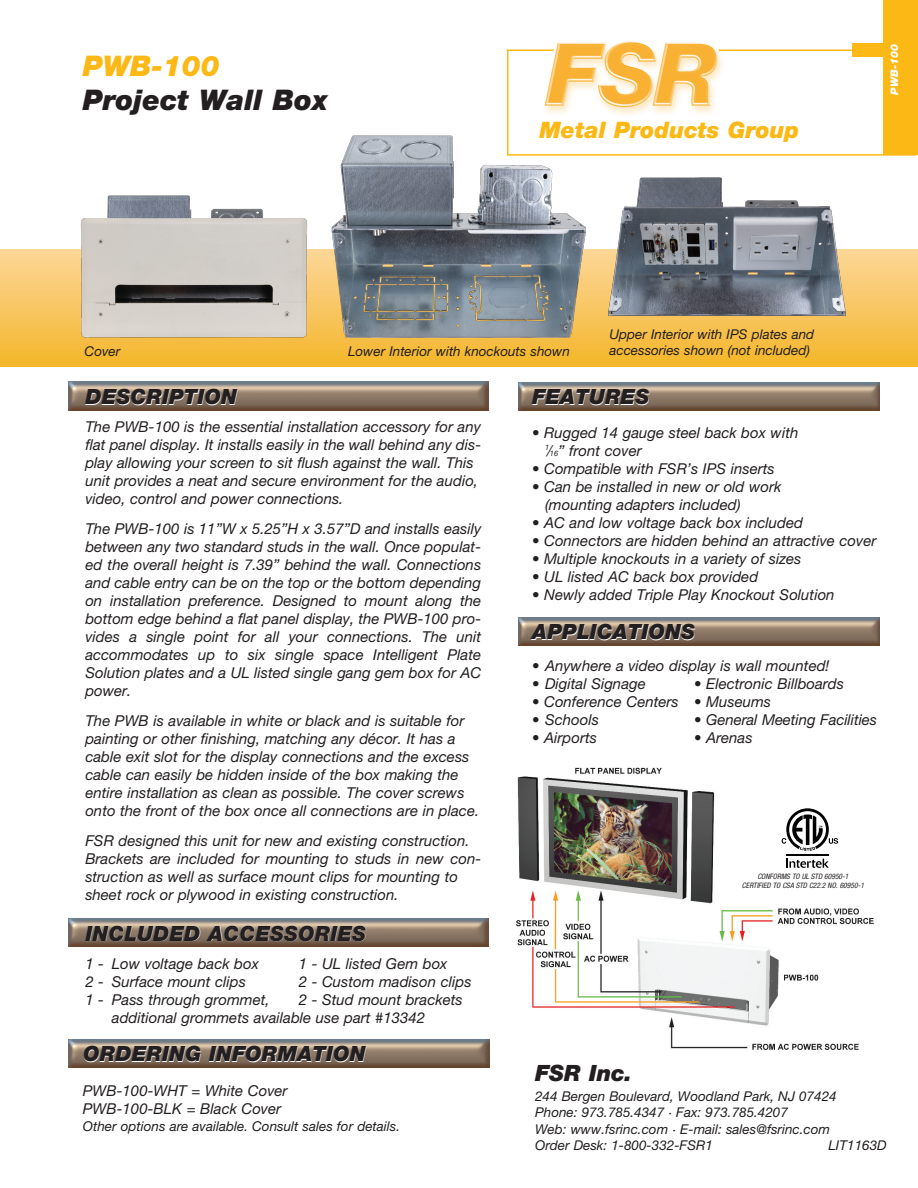
<style>
.page{position:relative;width:918px;height:1188px;background:#fff}
.page>*{position:absolute;margin:0;border:0;box-sizing:border-box;transform-origin:0 0}
.t1{font:italic 900 28.5px "Helvetica Neue LT Std";color:#231f20}
.t2{font:italic 900 28.5px "Helvetica Neue LT Std";color:#fcb814}
.t3{font:italic 900 22.65px "Helvetica Neue LT Std";color:#fcb814}
.t4{font:italic 900 22.5px "Helvetica Neue LT Std";color:#231f20}
.t5{font:italic 900 21px "Helvetica Neue LT Std";color:#231f20}
.t6{font:italic 15px/18px "Helvetica Neue LT Std";color:#231f20}
.t7{font:italic 13.5px/16.2px "Helvetica Neue LT Std";color:#231f20}
.t8{font:italic 900 10.5px "Helvetica Neue LT Std";color:#fff}
.t9{font:italic condensed 7.5px/9px "Helvetica Neue LT Std";color:#231f20;text-align:center}
.s1{font-size:7.5px}
</style>
<div class="page">
<img style="left:518px;top:617px;width:362px;height:29px">
<img style="left:516px;top:767px;width:358px;height:283px">
<svg style="left:786px;top:859px;width:43px;height:9px"></svg>
<hr style="left:786px;top:854px;width:43px;height:1px;background:#000">
<svg style="left:782px;top:808px;width:56px;height:43px"></svg>
<div style="left:0;top:250px;width:918px;height:117px;background:linear-gradient(to bottom,#fdd698,#f3b62b)"></div>
<hr style="left:507px;top:50px;width:354px;height:1px;background:#fcb814">
<div style="left:852px;top:43px;width:45px;height:14px;background:#fcb814"></div>
<hr style="left:507px;top:50px;width:1px;height:105px;background:#fcb814">
<hr style="left:507px;top:154px;width:410px;height:2px;background:#fcb814">
<div style="left:883px;top:0;width:35px;height:155px;background:#fcb814"></div>
<img style="left:68px;top:382px;width:421px;height:29px">
<img style="left:68px;top:918px;width:421px;height:29px">
<img style="left:518px;top:382px;width:362px;height:29px">
<img style="left:69px;top:1039px;width:421px;height:29px">
<img style="left:535px;top:41px;width:205px;height:74px">
<img style="left:69px;top:195px;width:242px;height:144px">
<img style="left:311px;top:120px;width:292px;height:224px">
<img style="left:597px;top:155px;width:257px;height:160px">
<h1 class="t2" style="left:83px;top:56px;width:139px">PWB-100</h1>
<h1 class="t1" style="left:83px;top:90px;width:247px">Project Wall Box</h1>
<h2 class="t3" style="left:539px;top:121px;width:261px">Metal Products Group</h2>
<p class="t8" style="left:891px;top:95px;width:52px;rotate:-90deg">PWB-100</p>
<p class="t7" style="left:85px;top:345px;width:37px">Cover</p>
<p class="t7" style="left:348px;top:345px;width:223px">Lower Interior with knockouts shown</p>
<p class="t7" style="left:609px;top:327px;width:206px">Upper Interior with IPS plates and accessories shown (not included)</p>
<h3 class="t5" style="left:86px;top:389px;width:153px">DESCRIPTION</h3>
<p class="t6" style="left:85px;top:419px;width:397px">The PWB-100 is the essential installation accessory for any flat panel display. It installs easily in the wall behind any dis&shy;play allowing your screen to sit flush against the wall. This unit provides a neat and secure environment for the audio, video, control and power connections.</p>
<p class="t6" style="left:85px;top:521px;width:397px;text-align:justify">The PWB-100 is 11”W x 5.25”H x 3.57”D and installs easily between any two standard studs in the wall. Once populat&shy;ed the overall height is 7.39” behind the wall. Connections and cable entry can be on the top or the bottom depending on installation preference. Designed to mount along the bottom edge behind a flat panel display, the PWB-100 pro&shy;vides a single point for all your connections. The unit accommodates up to six single space Intelligent Plate Solution plates and a UL listed single gang gem box for AC power.</p>
<p class="t6" style="left:85px;top:713px;width:395px">The PWB is available in white or black and is suitable for painting or other finishing, matching any décor. It has a cable exit slot for the display connections and the excess cable can easily be hidden inside of the box making the entire installation as clean as possible. The cover screws onto the front of the box once all connections are in place.</p>
<p class="t6" style="left:85px;top:833px;width:397px">FSR designed this unit for new and existing construction.<br>Brackets are included for mounting to studs in new con&shy;struction as well as surface mount clips for mounting to sheet rock or plywood in existing construction.</p>
<h3 class="t5" style="left:86px;top:926px;width:282px">INCLUDED ACCESSORIES</h3>
<p class="t6" style="left:85px;top:956px;width:175px">1 - Low voltage back box</p>
<p class="t6" style="left:299px;top:956px;width:150px">1 - UL listed Gem box</p>
<p class="t6" style="left:85px;top:974px;width:162px">2 - Surface mount clips</p>
<p class="t6" style="left:299px;top:974px;width:174px">2 - Custom madison clips</p>
<p class="t6" style="left:85px;top:992px;width:186px">1 - Pass through grommet,</p>
<p class="t6" style="left:112px;top:992px;width:352px;text-indent:187px">2 - Stud mount brackets additional grommets available use part #13342</p>
<h3 class="t5" style="left:532px;top:389px;width:119px">FEATURES</h3>
<p class="t6" style="left:545px;top:425px;width:255px;text-indent:-13px">• Rugged 14 gauge steel back box with<br><sup>1</sup>⁄<span class="s1">16</span>” front cover</p>
<p class="t6" style="left:532px;top:461px;width:244px">• Compatible with FSR’s IPS inserts</p>
<p class="t6" style="left:545px;top:479px;width:238px;text-indent:-13px">• Can be installed in new or old work (mounting adapters included)</p>
<p class="t6" style="left:532px;top:515px;width:273px">• AC and low voltage back box included</p>
<p class="t6" style="left:532px;top:533px;width:346px">• Connectors are hidden behind an attractive cover</p>
<p class="t6" style="left:532px;top:551px;width:271px">• Multiple knockouts in a variety of sizes</p>
<p class="t6" style="left:532px;top:569px;width:228px">• UL listed AC back box provided</p>
<p class="t6" style="left:532px;top:587px;width:304px">• Newly added Triple Play Knockout Solution</p>
<h3 class="t5" style="left:532px;top:624px;width:164px">APPLICATIONS</h3>
<p class="t6" style="left:532px;top:658px;width:299px">• Anywhere a video display is wall mounted!</p>
<p class="t6" style="left:532px;top:676px;width:115px">• Digital Signage</p>
<p class="t6" style="left:694px;top:676px;width:151px">• Electronic Billboards</p>
<p class="t6" style="left:532px;top:694px;width:241px">• Conference Centers • Museums</p>
<p class="t6" style="left:532px;top:712px;width:68px">• Schools</p>
<p class="t6" style="left:694px;top:712px;width:185px">• General Meeting Facilities</p>
<p class="t6" style="left:532px;top:730px;width:66px">• Airports</p>
<p class="t6" style="left:694px;top:730px;width:60px">• Arenas</p>
<p class="t9" style="left:742px;top:873px;width:123px">CONFORMS TO UL STD 60950-1<br>CERTIFIED TO CSA STD C22.2 NO. 60950-1</p>
<h3 class="t5" style="left:83px;top:1046px;width:284px">ORDERING INFORMATION</h3>
<p class="t6" style="left:83px;top:1083px;width:206px">PWB-100-WHT = White Cover<br>PWB-100-BLK = Black Cover</p>
<p class="t7" style="left:83px;top:1119px;width:319px">Other options are available. Consult sales for details.</p>
<h3 class="t4" style="left:535px;top:1065px;width:99px">FSR Inc.</h3>
<p class="t7" style="left:535px;top:1090px;width:303px">244 Bergen Boulevard, Woodland Park, NJ 07424<br>Phone: 973.785.4347 · Fax: 973.785.4207<br>Web: www.fsrinc.com · E-mail: sales@fsrinc.com Order Desk: 1-800-332-FSR1</p>
<p class="t7" style="left:828px;top:1138px;width:60px">LIT1163D</p>
</div>
